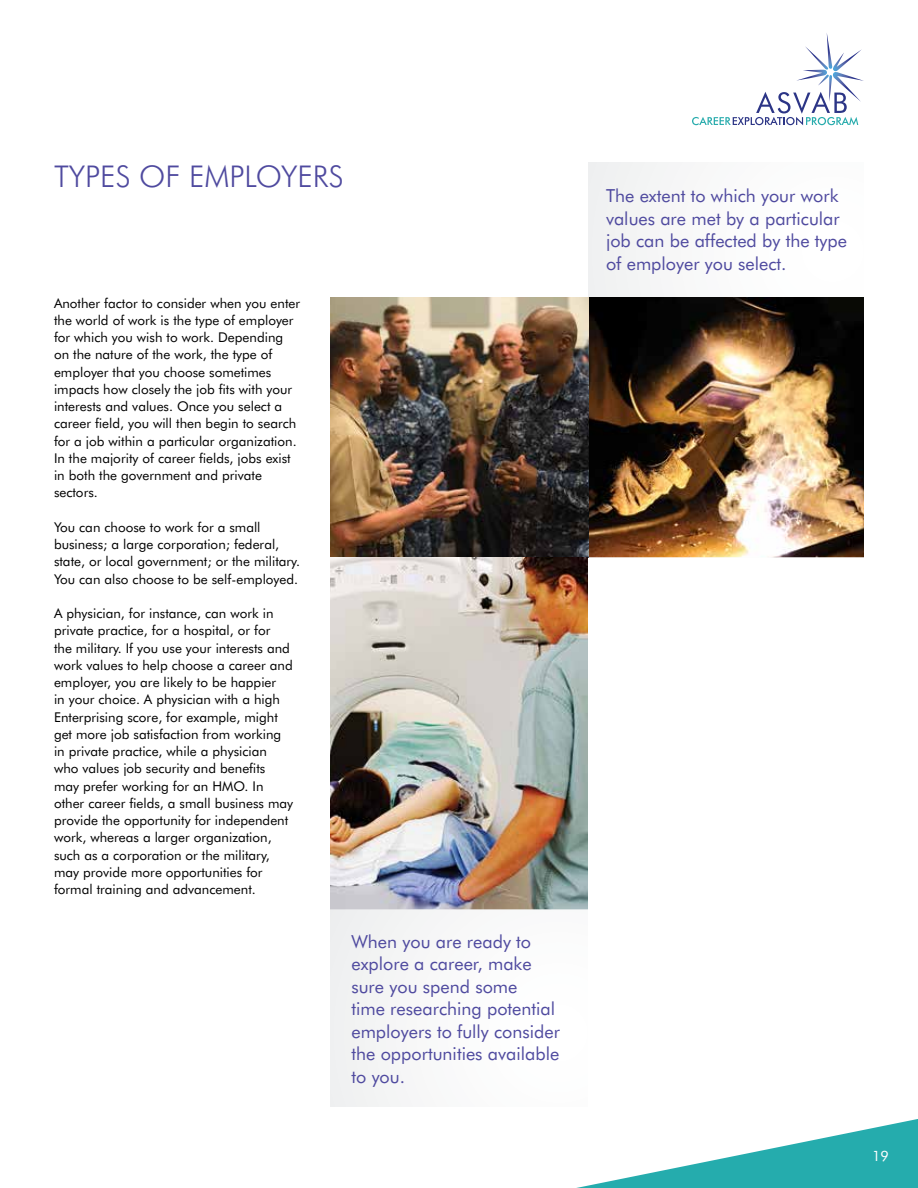
<style>
.page{position:relative;width:918px;height:1188px;background:#fff}
.page>*{position:absolute;margin:0;border:0;box-sizing:border-box;transform-origin:0 0}
.t1{font:300 30px "Futura BT";color:#4f4a9f}
.t2{font:18px/22.5px "Futura BT";color:#4f4a9f}
.t3{font:14.25px "Futura BT";color:#fff}
.t4{font:13.5px/17.2px "Futura BT";color:#000}
</style>
<div class="page">
<svg style="left:576px;top:1119px;width:342px;height:69px"></svg>
<div style="left:588px;top:162px;width:276px;height:143px;background:#fafafa"></div>
<img style="left:330px;top:297px;width:534px;height:260px">
<svg style="left:692px;top:92px;width:166px;height:33px"></svg>
<img style="left:827px;top:34px;width:5px;height:35px">
<img style="left:805px;top:46px;width:24px;height:24px">
<img style="left:832px;top:49px;width:30px;height:23px">
<img style="left:832px;top:72px;width:32px;height:30px">
<img style="left:797px;top:70px;width:31px;height:11px">
<svg style="left:818px;top:75px;width:11px;height:11px"></svg>
<img style="left:829px;top:75px;width:3px;height:27px">
<img style="left:330px;top:557px;width:258px;height:352px">
<div style="left:330px;top:909px;width:258px;height:198px;background:#f8f9f9"></div>
<h1 class="t1" style="left:54px;top:158px;width:291px">TYPES OF EMPLOYERS</h1>
<p class="t4" style="left:54px;top:294px;width:248px">Another factor to consider when you enter the world of work is the type of employer for which you wish to work. Depending on the nature of the work, the type of employer that you choose sometimes impacts how closely the job fits with your interests and values. Once you select a career field, you will then begin to search for a job within a particular organization.<br>In the majority of career fields, jobs exist in both the government and private sectors.</p>
<p class="t4" style="left:54px;top:518px;width:245px">You can choose to work for a small business; a large corporation; federal, state, or local government; or the military.<br>You can also choose to be self-employed.</p>
<p class="t4" style="left:54px;top:605px;width:241px">A physician, for instance, can work in private practice, for a hospital, or for<br>the military. If you use your interests and work values to help choose a career and employer, you are likely to be happier<br>in your choice. A physician with a high Enterprising score, for example, might get more job satisfaction from working in private practice, while a physician who values job security and benefits may prefer working for an HMO. In other career fields, a small business may provide the opportunity for independent work, whereas a larger organization, such as a corporation or the military, may provide more opportunities for formal training and advancement.</p>
<h2 class="t2" style="left:351px;top:930px;width:210px">When you are ready to explore a career, make sure you spend some<br>time researching potential employers to fully consider the opportunities available to you.</h2>
<h2 class="t2" style="left:606px;top:185px;width:243px">The extent to which your work values are met by a particular job can be affected by the type of employer you select.</h2>
<p class="t3" style="left:872px;top:1147px;width:18px">19</p>
</div>
